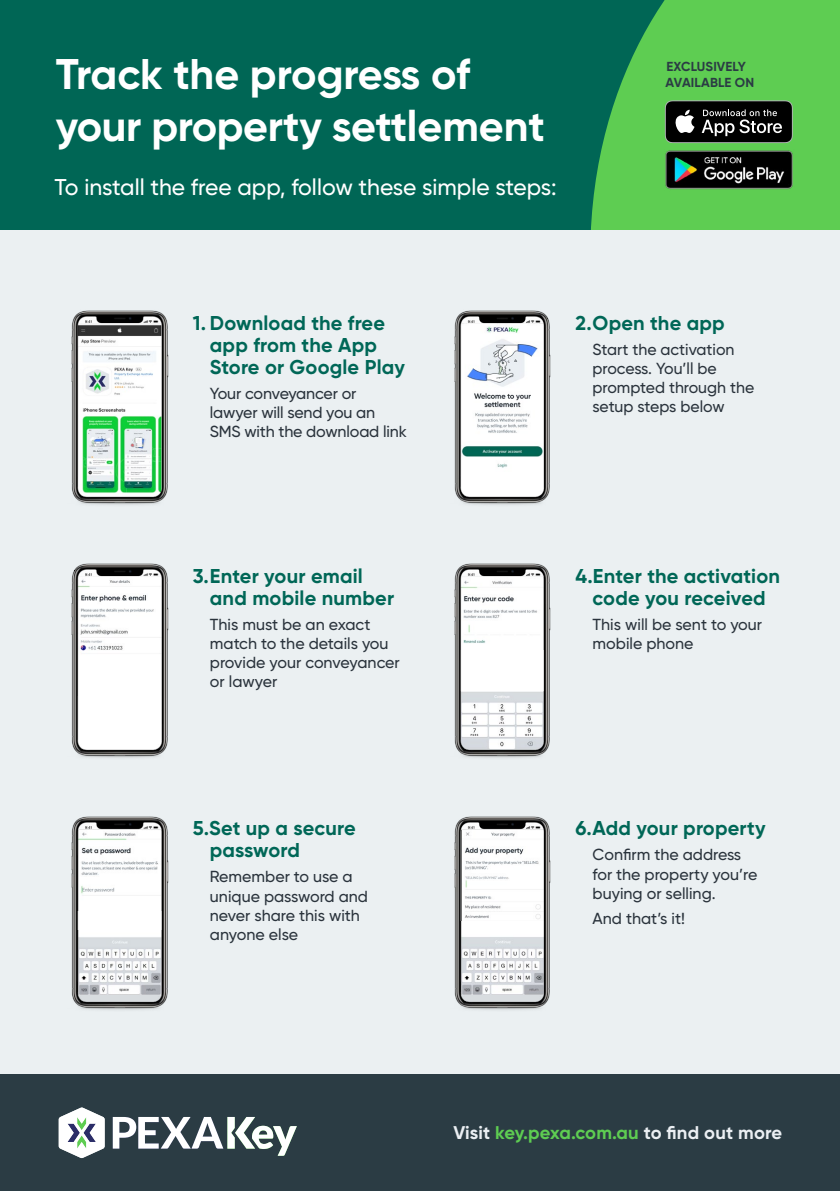
<style>
.page{position:relative;width:840px;height:1191px;background:#fff}
.page>*{position:absolute;margin:0;border:0;box-sizing:border-box;transform-origin:0 0}
.t1{font:700 42.8px/51.4px "Gilroy";letter-spacing:-.01em;color:#fff}
.t2{font:500 22.8px "Gilroy";color:#fff}
.t3{font:700 20px/22px "Gilroy";letter-spacing:.01em;color:#006757}
.t4{font:700 18.4px "Gilroy";letter-spacing:.005em;color:#ebeff3}
.t5{font:500 16px/19.2px "Gilroy";color:#2a333c}
.t6{font:700 13px/15.6px "Gilroy";letter-spacing:.01em;color:#2b3c44}
.s1{color:#5ecd52}
</style>
<div class="page">
<div style="left:0;top:0;width:839px;height:496px;background:#065"></div>
<svg style="left:517px;top:0;width:322px;height:231px;fill:#5ecd52"></svg>
<div style="left:0;top:231px;width:839px;height:960px;background:#ebf0f2"></div>
<svg style="left:664px;top:100px;width:128px;height:41px"></svg>
<img style="left:655px;top:141px;width:145px;height:56px">
<img style="left:71px;top:310px;width:98px;height:195px">
<img style="left:71px;top:563px;width:98px;height:195px">
<img style="left:71px;top:816px;width:98px;height:194px">
<img style="left:454px;top:563px;width:97px;height:195px">
<img style="left:454px;top:816px;width:97px;height:194px">
<img style="left:454px;top:310px;width:97px;height:195px">
<div style="left:0;top:1074px;width:839px;height:117px;background:#2b3c44"></div>
<svg style="left:113px;top:1117px;width:184px;height:38px"></svg>
<svg style="left:59px;top:1107px;width:46px;height:51px"></svg>
<h1 class="t1" style="left:56px;top:48px;width:490px">Track the progress of your property settlement</h1>
<h2 class="t2" style="left:55px;top:173px;width:503px">To install the free app, follow these simple steps:</h2>
<p class="t6" style="left:665px;top:59px;width:90px">EXCLUSIVELY<br>AVAILABLE ON</p>
<p class="t3" style="left:210px;top:312px;width:196px;text-indent:-17px">1. Download the free app from the App<br>Store or Google Play</p>
<p class="t5" style="left:210px;top:383px;width:198px">Your conveyancer or lawyer will send you an<br>SMS with the download link</p>
<p class="t3" style="left:575px;top:312px;width:150px">2.Open the app</p>
<p class="t5" style="left:592px;top:339px;width:163px">Start the activation process. You’ll be prompted through the setup steps below</p>
<p class="t3" style="left:210px;top:564px;width:186px;text-indent:-17px">3.Enter your email and mobile number</p>
<p class="t5" style="left:210px;top:614px;width:191px">This must be an exact match to the details you provide your conveyancer or lawyer</p>
<p class="t3" style="left:575px;top:564px;width:206px;text-align:center">4.Enter the activation code you received</p>
<p class="t5" style="left:592px;top:614px;width:171px">This will be sent to your mobile phone</p>
<p class="t3" style="left:210px;top:817px;width:147px;text-indent:-17px">5.Set up a secure password</p>
<p class="t5" style="left:210px;top:867px;width:159px">Remember to use a unique password and never share this with anyone else</p>
<p class="t3" style="left:575px;top:817px;width:191px">6.Add your property</p>
<p class="t5" style="left:592px;top:845px;width:166px">Confirm the address for the property you’re buying or selling.</p>
<p class="t5" style="left:592px;top:908px;width:94px">And that’s it!</p>
<p class="t4" style="left:453px;top:1121px;width:330px">Visit <span class="s1">key.pexa.com.au</span> to find out more</p>
</div>
